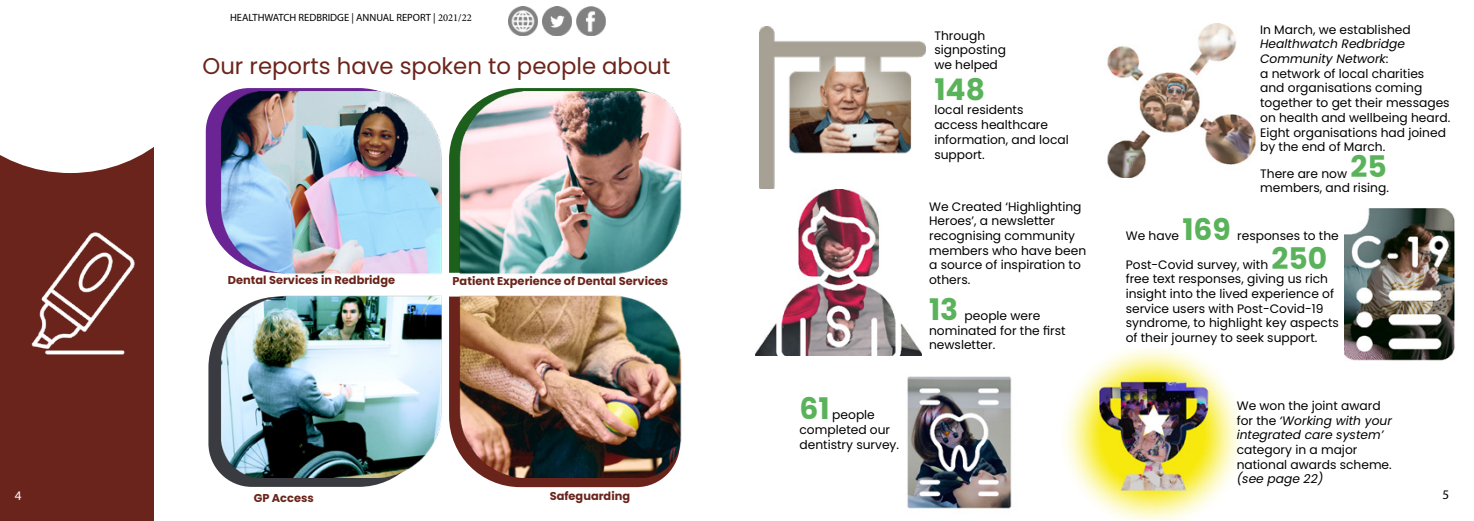
<style>
.page{position:relative;width:1474px;height:521px;background:#fff}
.page>*{position:absolute;margin:0;border:0;box-sizing:border-box;transform-origin:0 0}
.t1{font:700 29.75px "Poppins";color:#5ab35b}
.t2{font:22.75px "Poppins";color:#6a241b}
.t3{font:13.12px "Myriad Pro";color:#fff}
.t4{font:13.12px "Myriad Pro";color:#000}
.t5{font:12.25px/14.7px "Poppins";color:#000}
.t6{font:italic 12.25px/14.7px "Poppins";color:#000}
.t7{font:700 11.38px "Poppins";color:#6a241b}
.t8{font:10.5px "Myriad Pro";color:#000}
.s1{font-family:"Minion Pro"}
.s2{font-style:italic}
.s3{font-style:normal}
</style>
<div class="page">
<div style="left:0;top:110px;width:154px;height:411px;background:#6a241b"></div>
<svg style="left:0;top:110px;width:154px;height:63px;background:#eee6e5"></svg>
<img style="left:508px;top:6px;width:29px;height:29px">
<img style="left:543px;top:6px;width:29px;height:29px">
<img style="left:576px;top:6px;width:29px;height:29px">
<img style="left:1344px;top:209px;width:111px;height:152px">
<img style="left:31px;top:232px;width:104px;height:123px">
<svg style="left:206px;top:88px;width:180px;height:131px"></svg>
<svg style="left:224px;top:477px;width:171px;height:10px;background:#55575a"></svg>
<svg style="left:497px;top:88px;width:152px;height:4px"></svg>
<svg style="left:483px;top:477px;width:181px;height:10px;background:#753c35"></svg>
<img style="left:208px;top:92px;width:474px;height:385px">
<img style="left:759px;top:27px;width:166px;height:163px">
<img style="left:755px;top:190px;width:166px;height:165px">
<img style="left:1065px;top:348px;width:175px;height:172px">
<img style="left:907px;top:376px;width:105px;height:133px">
<img style="left:1107px;top:23px;width:149px;height:155px">
<p class="t8" style="left:230px;top:11px;width:243px">HEALTHWATCH REDBRIDGE | ANNUAL REPORT | <span class="s1">2021/22</span></p>
<h2 class="t2" style="left:202px;top:53px;width:469px">Our reports have spoken to people about</h2>
<p class="t7" style="left:228px;top:274px;width:169px">Dental Services in Redbridge</p>
<p class="t7" style="left:452px;top:274px;width:217px">Patient Experience of Dental Services</p>
<p class="t5" style="left:934px;top:28px;width:73px">Through signposting we helped</p>
<h1 class="t1" style="left:934px;top:72px;width:52px">148</h1>
<p class="t5" style="left:934px;top:103px;width:136px">local residents access healthcare information, and local support.</p>
<p class="t5" style="left:929px;top:199px;width:159px">We Created ‘Highlighting<br>Heroes’, a newsletter recognising community members who have been a source of inspiration to others.</p>
<h1 class="t1" style="left:929px;top:292px;width:31px">13</h1>
<p class="t5" style="left:929px;top:308px;width:138px;text-indent:35px">people were nominated for the first newsletter.</p>
<p class="t5" style="left:1260px;top:22px;width:152px">In March, we established</p>
<p class="t5" style="left:1260px;top:37px;width:192px"><span class="s2">Healthwatch Redbridge<br>Community Network</span>:<br>a network of local charities and organisations coming together to get their messages on health and wellbeing heard.<br>Eight organisations had joined by the end of March.</p>
<p class="t5" style="left:1260px;top:166px;width:88px">There are now</p>
<h1 class="t1" style="left:1350px;top:150px;width:38px">25</h1>
<p class="t5" style="left:1260px;top:181px;width:130px">members, and rising.</p>
<h1 class="t1" style="left:1182px;top:212px;width:50px">169</h1>
<p class="t5" style="left:1237px;top:228px;width:103px">responses to the</p>
<p class="t5" style="left:1125px;top:257px;width:144px">Post-Covid survey, with</p>
<p class="t5" style="left:1125px;top:228px;width:55px">We have</p>
<h1 class="t1" style="left:1271px;top:241px;width:57px">250</h1>
<p class="t5" style="left:1125px;top:272px;width:215px">free text responses, giving us rich insight into the lived experience of service users with Post-Covid-19 syndrome, to highlight key aspects of their journey to seek support.</p>
<h1 class="t1" style="left:799px;top:391px;width:32px">61</h1>
<p class="t5" style="left:799px;top:408px;width:101px;text-indent:33px">people completed our dentistry survey.</p>
<p class="t6" style="left:1236px;top:398px;width:157px"><span class="s3">We won the joint award for the</span> ‘Working with your integrated care system’</p>
<p class="t5" style="left:1236px;top:442px;width:157px">category in a major national awards scheme.</p>
<p class="t6" style="left:1236px;top:472px;width:88px">(see page 22)</p>
<p class="t3" style="left:15px;top:487px;width:8px">4</p>
<p class="t4" style="left:1442px;top:487px;width:8px">5</p>
<p class="t7" style="left:550px;top:489px;width:82px">Safeguarding</p>
<p class="t7" style="left:254px;top:491px;width:62px">GP Access</p>
</div>
